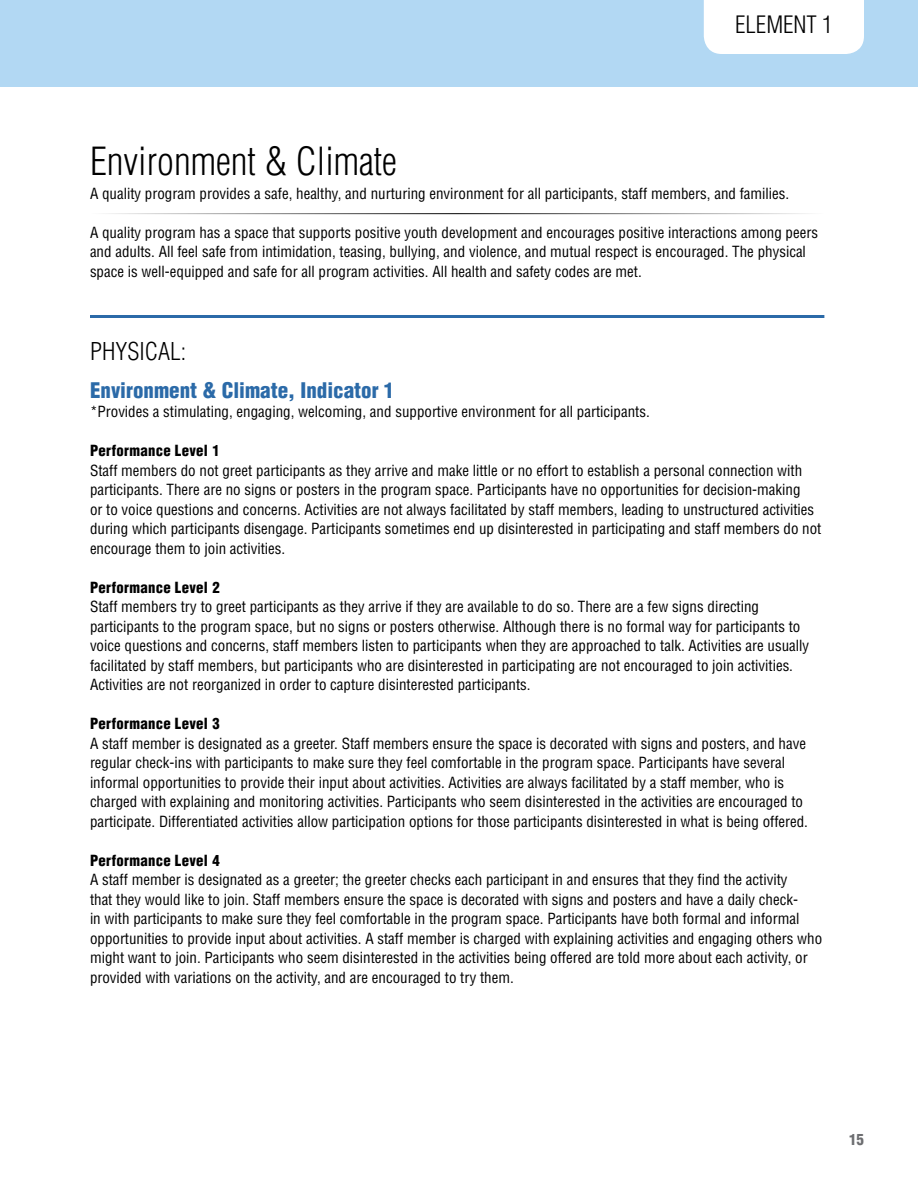
<style>
.page{position:relative;width:918px;height:1188px;background:#fff}
.page>*{position:absolute;margin:0;border:0;box-sizing:border-box;transform-origin:0 0}
.t1{font:300 condensed 37.8px "Helvetica LT Std";color:#000}
.t2{font:300 condensed 24px "Helvetica LT Std";color:#000}
.t3{font:300 condensed 23.4px "Helvetica LT Std";color:#000}
.t4{font:900 condensed 21px "Helvetica LT Std";color:#2b6aa8}
.t5{font:condensed 15px/19.5px "Helvetica LT Std";color:#000}
.t6{font:900 condensed 15px "Helvetica LT Std";letter-spacing:.02em;color:#000}
.t7{font:900 condensed 15px "Helvetica LT Std";color:#6d6e71}
</style>
<div class="page">
<div style="left:0;top:0;width:918px;height:86px;background:#b2d8f3"></div>
<div style="left:704px;top:0;width:160px;height:54px;background:#fff"></div>
<hr style="left:90px;top:315px;width:734px;height:3px;background:#2b6aa8">
<hr style="left:90px;top:213px;width:734px;height:1px;background:#000">
<h3 class="t3" style="left:735px;top:10px;width:99px">ELEMENT 1</h3>
<h1 class="t1" style="left:90px;top:138px;width:308px">Environment &amp; Climate</h1>
<p class="t5" style="left:90px;top:183px;width:701px">A quality program provides a safe, healthy, and nurturing environment for all participants, staff members, and families.</p>
<p class="t5" style="left:90px;top:222px;width:730px">A quality program has a space that supports positive youth development and encourages positive interactions among peers and adults. All feel safe from intimidation, teasing, bullying, and violence, and mutual respect is encouraged. The physical space is well-equipped and safe for all program activities. All health and safety codes are met.</p>
<h2 class="t2" style="left:90px;top:337px;width:97px">PHYSICAL:</h2>
<h3 class="t4" style="left:90px;top:377px;width:306px">Environment &amp; Climate, Indicator 1</h3>
<p class="t5" style="left:90px;top:402px;width:561px">*Provides a stimulating, engaging, welcoming, and supportive environment for all participants.</p>
<p class="t6" style="left:90px;top:441px;width:131px">Performance Level 1</p>
<p class="t5" style="left:90px;top:461px;width:733px">Staff members do not greet participants as they arrive and make little or no effort to establish a personal connection with participants. There are no signs or posters in the program space. Participants have no opportunities for decision-making<br>or to voice questions and concerns. Activities are not always facilitated by staff members, leading to unstructured activities during which participants disengage. Participants sometimes end up disinterested in participating and staff members do not encourage them to join activities.</p>
<p class="t6" style="left:90px;top:578px;width:131px">Performance Level 2</p>
<p class="t5" style="left:90px;top:597px;width:721px">Staff members try to greet participants as they arrive if they are available to do so. There are a few signs directing participants to the program space, but no signs or posters otherwise. Although there is no formal way for participants to voice questions and concerns, staff members listen to participants when they are approached to talk. Activities are usually facilitated by staff members, but participants who are disinterested in participating are not encouraged to join activities.<br>Activities are not reorganized in order to capture disinterested participants.</p>
<p class="t6" style="left:90px;top:714px;width:131px">Performance Level 3</p>
<p class="t5" style="left:90px;top:734px;width:720px">A staff member is designated as a greeter. Staff members ensure the space is decorated with signs and posters, and have regular check-ins with participants to make sure they feel comfortable in the program space. Participants have several informal opportunities to provide their input about activities. Activities are always facilitated by a staff member, who is charged with explaining and monitoring activities. Participants who seem disinterested in the activities are encouraged to participate. Differentiated activities allow participation options for those participants disinterested in what is being offered.</p>
<p class="t6" style="left:90px;top:851px;width:131px">Performance Level 4</p>
<p class="t5" style="left:90px;top:870px;width:734px">A staff member is designated as a greeter; the greeter checks each participant in and ensures that they find the activity<br>that they would like to join. Staff members ensure the space is decorated with signs and posters and have a daily check-<br>in with participants to make sure they feel comfortable in the program space. Participants have both formal and informal opportunities to provide input about activities. A staff member is charged with explaining activities and engaging others who might want to join. Participants who seem disinterested in the activities being offered are told more about each activity, or provided with variations on the activity, and are encouraged to try them.</p>
<p class="t7" style="left:849px;top:1130px;width:16px">15</p>
</div>
